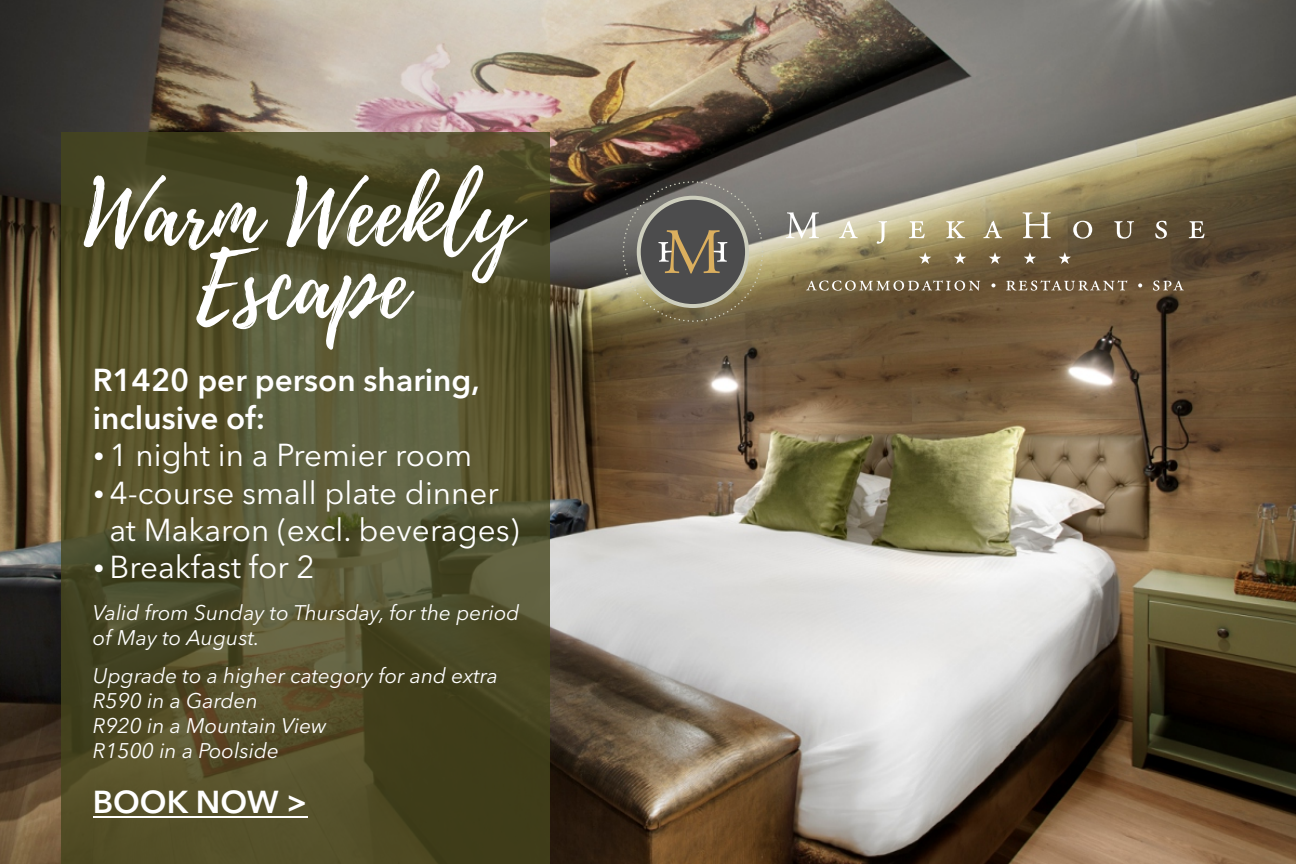
<style>
.page{position:relative;width:1296px;height:864px;background:#fff}
.page>*{position:absolute;margin:0;border:0;box-sizing:border-box;transform-origin:0 0}
.t1{font:89.4px/72.3px "Playlist Script";color:#fff;text-align:center}
.t2{font:31.5px/37.2px "Avenir Next LT Pro";color:#fff}
.t3{font:600 31.5px/37.8px "Avenir Next LT Pro";color:#fff}
.t4{font:italic 21px/24.9px "Avenir Next LT Pro";color:#fff}
</style>
<div class="page">
<img style="left:0;top:0;width:1296px;height:864px">
<svg style="left:786px;top:212px;width:419px;height:32px;background:#9b9071"></svg>
<svg style="left:806px;top:280px;width:378px;height:11px;background:#88785f"></svg>
<svg style="left:919px;top:252px;width:152px;height:12px;background:#847355"></svg>
<svg style="left:623px;top:181px;width:140px;height:141px;background:#726d60"></svg>
<div style="left:61px;top:132px;width:489px;height:732px;background:#46461d;opacity:.8"></div>
<hr style="left:93px;top:816px;width:214px;height:2px;background:#fff">
<svg style="left:95px;top:453px;width:8px;height:8px"></svg>
<svg style="left:95px;top:490px;width:8px;height:8px"></svg>
<svg style="left:95px;top:565px;width:8px;height:8px"></svg>
<h1 class="t1" style="left:84px;top:182px;width:439px">Warm Weekly<br>Escape</h1>
<h2 class="t3" style="left:93px;top:364px;width:388px">R1420 per person sharing, inclusive of:</h2>
<h2 class="t2" style="left:109px;top:440px;width:411px">1 night in a Premier room<br>4-course small plate dinner at Makaron (excl. beverages)<br>Breakfast for 2</h2>
<p class="t4" style="left:93px;top:602px;width:428px">Valid from Sunday to Thursday, for the period of May to August.</p>
<p class="t4" style="left:93px;top:665px;width:407px">Upgrade to a higher category for and extra<br>R590 in a Garden<br>R920 in a Mountain View<br>R1500 in a Poolside</p>
<h2 class="t3" style="left:93px;top:786px;width:216px">BOOK NOW &gt;</h2>
</div>
